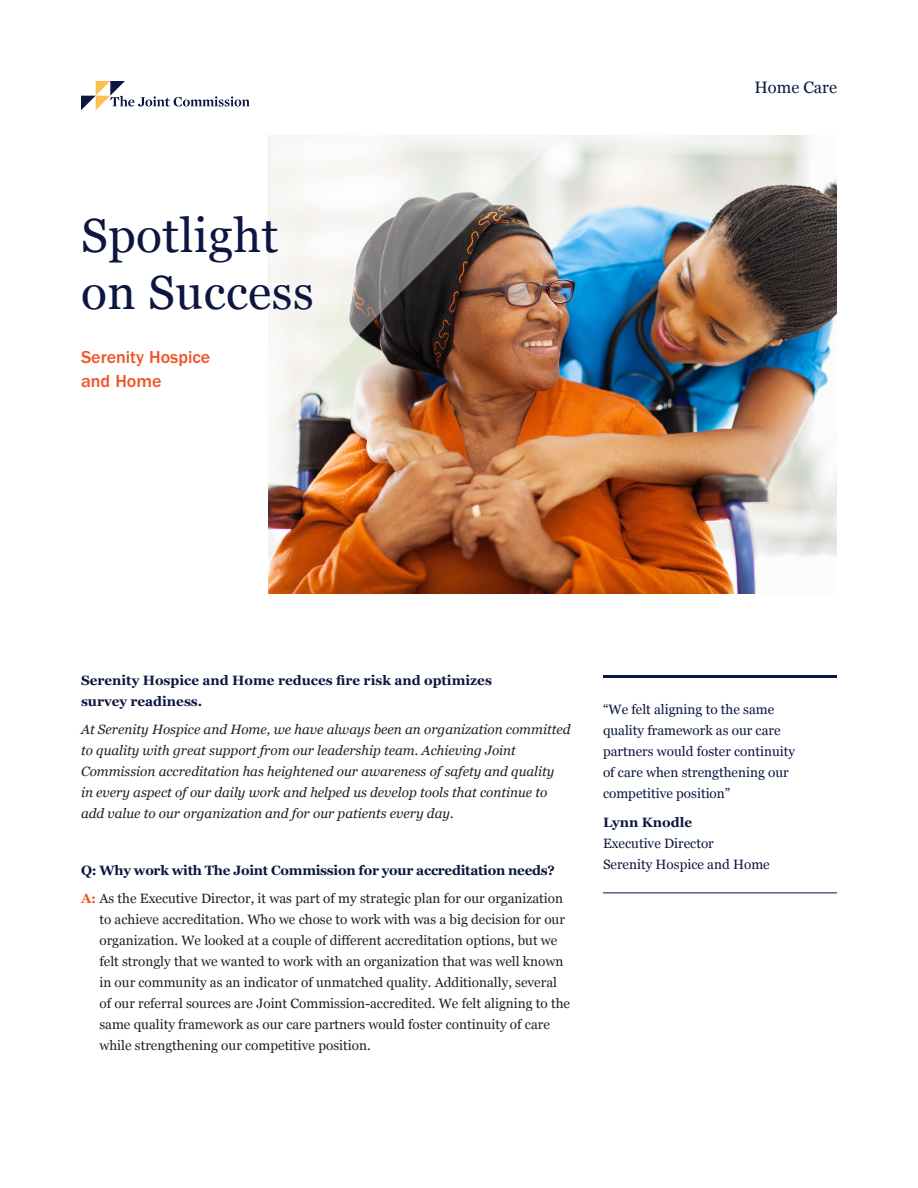
<style>
.page{position:relative;width:918px;height:1188px;background:#fff}
.page>*{position:absolute;margin:0;border:0;box-sizing:border-box;transform-origin:0 0}
.Headline{font:48px/57px "Georgia";letter-spacing:.01em;color:#0c1640}
.Subhead_-_Orange{font:500 18px/24px "ITC Franklin Gothic Std";color:#f15422}
.Entity{font:16.5px "Georgia";color:#0c1640}
.Body_Copy{font:13.5px/21px "Georgia";color:#231f20}
.Body_Copy-2{font:italic 13.5px/21px "Georgia";color:#231f20}
.Body_Copy-3{font:13.5px/21px "Georgia";color:#0c1640}
._9_Small_Bold_-_Bull{font:700 13.5px/21px "Georgia";color:#0c1640}
._9_Small_Bold_-_Bull-2{font:700 13.5px "Georgia";letter-spacing:-.02em;color:#0c1640}
.s1{font-weight:700;color:#f15422}
.s2{font-weight:700}
</style>
<div class="page">
<svg style="left:81px;top:81px;width:169px;height:29px"></svg>
<img style="left:269px;top:135px;width:568px;height:459px">
<img style="left:269px;top:135px;width:289px;height:289px">
<hr style="left:603px;top:893px;width:234px;height:1px;background:#0c1640">
<hr style="left:603px;top:675px;width:234px;height:3px;background:#0c1640">
<p class="Headline" style="left:81px;top:208px;width:234px">Spotlight on Success</p>
<p class="Subhead_-_Orange" style="left:81px;top:346px;width:131px">Serenity Hospice and Home</p>
<p class="Entity" style="left:755px;top:78px;width:84px">Home Care</p>
<p class="_9_Small_Bold_-_Bull" style="left:81px;top:670px;width:412px">Serenity Hospice and Home reduces fire risk and optimizes survey readiness.</p>
<p class="Body_Copy-2" style="left:81px;top:719px;width:491px">At Serenity Hospice and Home, we have always been an organization committed to quality with great support from our leadership team. Achieving Joint Commission accreditation has heightened our awareness of safety and quality<br>in every aspect of our daily work and helped us develop tools that continue to add value to our organization and for our patients every day.</p>
<p class="_9_Small_Bold_-_Bull-2" style="left:81px;top:861px;width:475px">Q: Why work with The Joint Commission for your accreditation needs?</p>
<p class="Body_Copy" style="left:99px;top:888px;width:472px;text-indent:-18px"><span class="s1">A:</span> As the Executive Director, it was part of my strategic plan for our organization to achieve accreditation. Who we chose to work with was a big decision for our organization. We looked at a couple of different accreditation options, but we felt strongly that we wanted to work with an organization that was well known in our community as an indicator of unmatched quality. Additionally, several of our referral sources are Joint Commission-accredited. We felt aligning to the same quality framework as our care partners would foster continuity of care while strengthening our competitive position.</p>
<p class="Body_Copy-3" style="left:603px;top:699px;width:194px">“We felt aligning to the same quality framework as our care partners would foster continuity of care when strengthening our competitive position”</p>
<p class="Body_Copy-3" style="left:603px;top:812px;width:168px"><span class="s2">Lynn Knodle<br></span>Executive Director<br>Serenity Hospice and Home</p>
</div>
